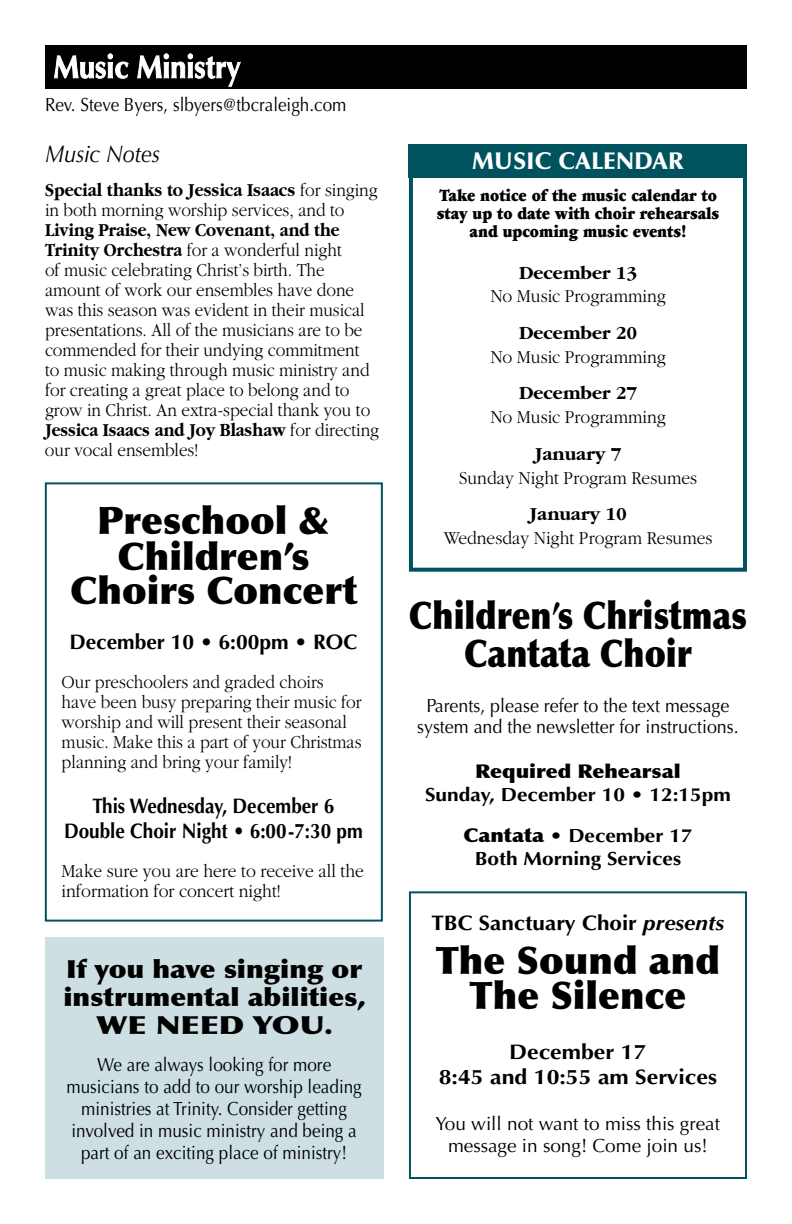
<style>
.page{position:relative;width:792px;height:1224px;background:#fff}
.page>*{position:absolute;margin:0;border:0;box-sizing:border-box;transform-origin:0 0}
.t1{font:900 38px/35px "Optima";color:#000;text-align:center}
.t2{font:900 38px/38px "Optima";color:#000;text-align:center;scale:.86 1}
.t3{font:900 25px/28px "Optima";color:#000;text-align:center;scale:1.1 1}
.t4{font:900 24px "Optima";letter-spacing:.005em;color:#fff}
.t5{font:italic 24px "Optima";letter-spacing:-.005em;color:#000;scale:.9 1}
.t6{font:700 21px/25.2px "Optima";color:#000;text-align:center;scale:.9 1}
.t7{font:700 21px/25.2px "Optima";color:#000;text-align:center;scale:1.1 1}
.t8{font:700 21px "Optima";color:#000;scale:1.07 1}
.t9{font:700 21px "Optima";color:#000}
.t10{font:300 19px/20px "Garamond";color:#000;scale:.9 1}
.t11{font:19px/22px "Optima";color:#000;text-align:center;scale:.9 1}
.t12{font:300 19px/20px "Garamond";color:#000;scale:.92 1}
.t13{font:19px/21px "Optima";color:#000;text-align:center;scale:.94 1}
.t14{font:700 19px/41px "Optima";color:#000;text-align:center;scale:1.1 1}
.t15{font:19px/22.8px "Optima";color:#000;text-align:center}
.t16{font:700 19px "Garamond";color:#000}
.t17{font:900 19px "Optima";color:#000;scale:1.1 1}
.t18{font:900 18px/18px "Garamond";color:#000;text-align:center;scale:.84 1}
.s1{font-weight:700}
.s2{font-weight:900}
.s3{font-style:italic}
</style>
<div class="page">
<div style="left:45px;top:45px;width:702px;height:43px;background:#000"></div>
<svg style="left:54px;top:53px;width:75px;height:26px"></svg>
<svg style="left:137px;top:53px;width:104px;height:34px"></svg>
<div style="left:409px;top:144px;width:338px;height:428px;border:4px solid #00535e"></div>
<div style="left:409px;top:144px;width:338px;height:33px;background:#00535e"></div>
<div style="left:45px;top:482px;width:338px;height:440px;border:2px solid #00535e"></div>
<div style="left:409px;top:891px;width:338px;height:288px;border:2px solid #00535e"></div>
<div style="left:45px;top:937px;width:338px;height:242px;background:#cddfe2"></div>
<p class="t11" style="left:45px;top:94px;width:337px">Rev. Steve Byers, slbyers@tbcraleigh.com</p>
<p class="t5" style="left:45px;top:139px;width:130px">Music Notes</p>
<p class="t10" style="left:45px;top:180px;width:371px"><span class="s1">Special thanks to Jessica Isaacs</span> for singing in both morning worship services, and to</p>
<p class="t10" style="left:45px;top:220px;width:373px"><span class="s1">Living Praise, New Covenant, and the Trinity Orchestra</span> for a wonderful night<br>of music celebrating Christ’s birth. The amount of work our ensembles have done was this season was evident in their musical presentations. All of the musicians are to be commended for their undying commitment<br>to music making through music ministry and for creating a great place to belong and to grow in Christ. An extra-special thank you to <span class="s1">Jessica Isaacs and Joy Blashaw</span> for directing our vocal ensembles!</p>
<h1 class="t1" style="left:70px;top:503px;width:288px">Preschool &amp;<br>Children’s<br>Choirs Concert</h1>
<p class="t9" style="left:69px;top:630px;width:290px">December 10 • 6:00pm • ROC</p>
<p class="t10" style="left:62px;top:672px;width:335px">Our preschoolers and graded choirs have been busy preparing their music for worship and will present their seasonal music. Make this a part of your Christmas planning and bring your family!</p>
<p class="t6" style="left:64px;top:794px;width:333px">This Wednesday, December 6<br>Double Choir Night • 6:00-7:30 pm</p>
<p class="t12" style="left:62px;top:861px;width:330px">Make sure you are here to receive all the information for concert night!</p>
<h2 class="t3" style="left:63px;top:956px;width:276px">If you have singing or instrumental abilities,<br>WE NEED YOU.</h2>
<p class="t11" style="left:66px;top:1053px;width:330px">We are always looking for more musicians to add to our worship leading ministries at Trinity. Consider getting involved in music ministry and being a part of an exciting place of ministry!</p>
<p class="t4" style="left:472px;top:147px;width:214px">MUSIC CALENDAR</p>
<p class="t18" style="left:437px;top:186px;width:338px">Take notice of the music calendar to stay up to date with choir rehearsals and upcoming music events!</p>
<p class="t16" style="left:519px;top:262px;width:120px">December 13</p>
<p class="t12" style="left:490px;top:287px;width:192px">No Music Programming</p>
<p class="t16" style="left:519px;top:322px;width:120px">December 20</p>
<p class="t12" style="left:490px;top:347px;width:192px">No Music Programming</p>
<p class="t16" style="left:519px;top:383px;width:120px">December 27</p>
<p class="t12" style="left:490px;top:408px;width:192px">No Music Programming</p>
<p class="t16" style="left:535px;top:443px;width:88px">January 7</p>
<p class="t12" style="left:459px;top:468px;width:260px">Sunday Night Program Resumes</p>
<p class="t16" style="left:530px;top:504px;width:99px">January 10</p>
<p class="t12" style="left:444px;top:529px;width:294px">Wednesday Night Program Resumes</p>
<h1 class="t2" style="left:409px;top:597px;width:395px">Children<span class="s1">’</span>s Christmas<br>Cantata Choir</h1>
<p class="t13" style="left:417px;top:695px;width:344px">Parents, please refer to the text message system and the newsletter for instructions.</p>
<p class="t17" style="left:475px;top:759px;width:188px">Required Rehearsal</p>
<p class="t14" style="left:425px;top:774px;width:279px">Sunday, December 10 • 12:15pm<br><span class="s2">Cantata</span> • December 17</p>
<p class="t14" style="left:475px;top:838px;width:189px">Both Morning Services</p>
<p class="t8" style="left:431px;top:911px;width:275px">TBC Sanctuary Choir <span class="s3">presents</span></p>
<h1 class="t1" style="left:436px;top:943px;width:286px">The Sound and<br>The Silence</h1>
<p class="t7" style="left:439px;top:1040px;width:254px">December 17<br>8:45 and 10:55 am Services</p>
<p class="t15" style="left:436px;top:1112px;width:286px">You will not want to miss this great message in song! Come join us!</p>
</div>
